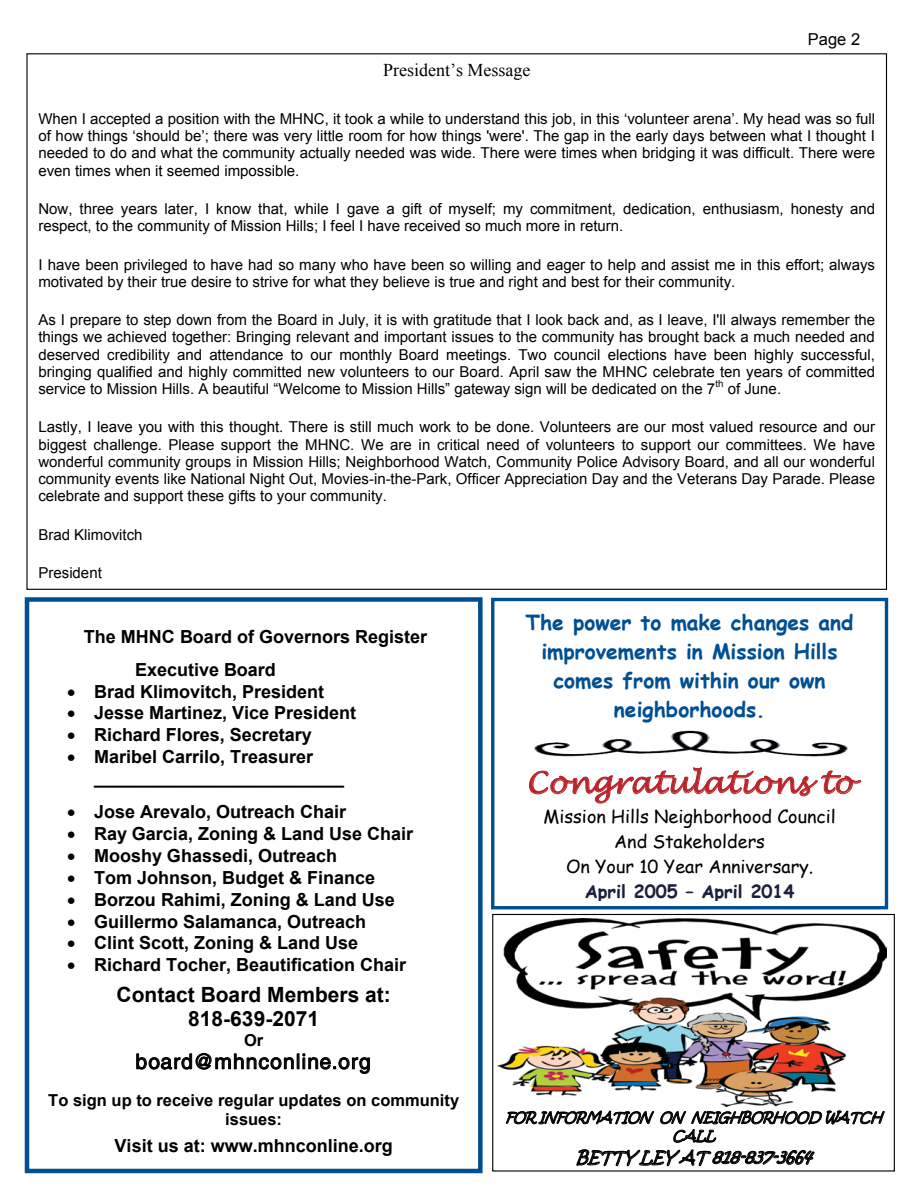
<style>
.page{position:relative;width:918px;height:1188px;background:#fff}
.page>*{position:absolute;margin:0;border:0;box-sizing:border-box;transform-origin:0 0}
.t1{font:30px "Lucida Handwriting";color:#b9252b}
.t2{font:700 21px/29.2px "Comic Sans MS";color:#004f93;text-align:center}
.t3{font:700 21px/24.2px "Arial";color:#000;text-align:center}
.t4{font:21px "Helvetica";letter-spacing:.055em;color:#000}
.t5{font:700 18px/32.7px "Arial";color:#000}
.t6{font:18px/25px "Comic Sans MS";color:#000;text-align:center}
.t7{font:italic 18px "Kristen ITC";color:#000}
.t8{font:700 18px "Comic Sans MS";color:#1c1f3d}
.t9{font:18px "Times New Roman";color:#000}
.t10{font:700 16.5px/19px "Arial";color:#000;text-align:center}
.t11{font:16.5px "Arial";color:#000}
.t12{font:15px/17.2px "Arial";color:#000;text-align:justify}
.t13{font:italic 13.5px/18.3px "Kristen ITC";color:#000;text-align:center}
.t14{font:9.75px "Arial";color:#000}
.s1{font-size:16.5px}
</style>
<div class="page">
<div style="left:25px;top:597px;width:458px;height:576px;border:4px solid #004f93"></div>
<svg style="left:136px;top:1053px;width:234px;height:21px"></svg>
<div style="left:491px;top:598px;width:397px;height:311px;border:3px solid #004f93"></div>
<img style="left:534px;top:730px;width:314px;height:27px">
<svg style="left:529px;top:767px;width:333px;height:37px"></svg>
<div style="left:492px;top:914px;width:403px;height:258px;border:1px solid #000"></div>
<svg style="left:506px;top:1111px;width:148px;height:13px"></svg>
<svg style="left:660px;top:1111px;width:225px;height:32px"></svg>
<svg style="left:576px;top:1149px;width:239px;height:17px"></svg>
<img style="left:498px;top:918px;width:389px;height:189px">
<p class="t11" style="left:808px;top:28px;width:54px">Page 2</p>
<p class="t9" style="left:383px;top:58px;width:149px">President’s Message</p>
<p class="t12" style="left:38px;top:110px;width:838px">When I accepted a position with the MHNC, it took a while to understand this job, in this ‘volunteer arena’. My head was so full of how things ‘should be’; there was very little room for how things 'were'. The gap in the early days between what I thought I needed to do and what the community actually needed was wide. There were times when bridging it was difficult. There were even times when it seemed impossible.</p>
<p class="t12" style="left:38px;top:200px;width:838px">Now, three years later, I know that, while I gave a gift of myself; my commitment, dedication, enthusiasm, honesty and respect, to the community of Mission Hills; I feel I have received so much more in return.</p>
<p class="t12" style="left:38px;top:256px;width:838px">I have been privileged to have had so many who have been so willing and eager to help and assist me in this effort; always motivated by their true desire to strive for what they believe is true and right and best for their community.</p>
<p class="t12" style="left:38px;top:311px;width:838px">As I prepare to step down from the Board in July, it is with gratitude that I look back and, as I leave, I'll always remember the things we achieved together: Bringing relevant and important issues to the community has brought back a much needed and deserved credibility and attendance to our monthly Board meetings. Two council elections have been highly successful, bringing qualified and highly committed new volunteers to our Board. April saw the MHNC celebrate ten years of committed service to Mission Hills. A beautiful “Welcome to Mission Hills” gateway sign will be dedicated on the 7</p>
<p class="t14" style="left:716px;top:377px;width:10px">th</p>
<p class="t12" style="left:728px;top:380px;width:55px">of June.</p>
<p class="t12" style="left:38px;top:419px;width:838px">Lastly, I leave you with this thought. There is still much work to be done. Volunteers are our most valued resource and our biggest challenge. Please support the MHNC. We are in critical need of volunteers to support our committees. We have wonderful community groups in Mission Hills; Neighborhood Watch, Community Police Advisory Board, and all our wonderful community events like National Night Out, Movies-in-the-Park, Officer Appreciation Day and the Veterans Day Parade. Please celebrate and support these gifts to your community.</p>
<p class="t12" style="left:38px;top:526px;width:106px">Brad Klimovitch</p>
<p class="t12" style="left:38px;top:564px;width:65px">President</p>
<p class="t5" style="left:135px;top:621px;width:293px;text-indent:-51px">The MHNC Board of Governors Register<br>Executive Board</p>
<p class="t5" style="left:67px;top:676px;width:259px">• Brad Klimovitch, President</p>
<p class="t5" style="left:67px;top:697px;width:291px">• Jesse Martinez, Vice President</p>
<p class="t5" style="left:67px;top:719px;width:246px">• Richard Flores, Secretary</p>
<p class="t5" style="left:94px;top:747px;width:252px;line-height:20.7px;text-indent:-27px">• Maribel Carrilo, Treasurer _________________________</p>
<p class="t5" style="left:67px;top:796px;width:281px">• Jose Arevalo, Outreach Chair</p>
<p class="t5" style="left:67px;top:818px;width:348px">• Ray Garcia, Zoning &amp; Land Use Chair</p>
<p class="t5" style="left:67px;top:840px;width:272px">• Mooshy Ghassedi, Outreach</p>
<p class="t5" style="left:67px;top:862px;width:310px">• Tom Johnson, Budget &amp; Finance</p>
<p class="t5" style="left:67px;top:884px;width:329px">• Borzou Rahimi, Zoning &amp; Land Use</p>
<p class="t5" style="left:67px;top:905px;width:300px">• Guillermo Salamanca, Outreach</p>
<p class="t5" style="left:67px;top:927px;width:293px">• Clint Scott, Zoning &amp; Land Use</p>
<p class="t5" style="left:67px;top:949px;width:341px">• Richard Tocher, Beautification Chair</p>
<h2 class="t3" style="left:117px;top:983px;width:276px">Contact Board Members at:<br>818-639-2071</h2>
<p class="t10" style="left:244px;top:1031px;width:21px">Or</p>
<h2 class="t4" style="left:136px;top:1049px;width:237px">board@mhnconline.org</h2>
<p class="t10" style="left:48px;top:1091px;width:412px">To sign up to receive regular updates on community issues:</p>
<p class="t5" style="left:115px;top:1130px;width:280px">Visit us at: www.mhnconline.org</p>
<h2 class="t2" style="left:526px;top:607px;width:329px">The power to make changes and improvements in Mission Hills comes from within our own neighborhoods.</h2>
<h1 class="t1" style="left:526px;top:765px;width:328px">Congratulations to</h1>
<p class="t6" style="left:544px;top:803px;width:294px">Mission Hills Neighborhood Council<br>And Stakeholders<br>On Your 10 Year Anniversary.</p>
<p class="t8" style="left:585px;top:878px;width:211px">April 2005 – April 2014</p>
<p class="t13" style="left:505px;top:1108px;width:384px">FOR INFORMATION ON NEIGHBORHOOD WATCH<br>CALL</p>
<p class="t7" style="left:576px;top:1145px;width:245px"><span class="s1">BETTY LEY AT</span> 818-837-3664</p>
</div>
